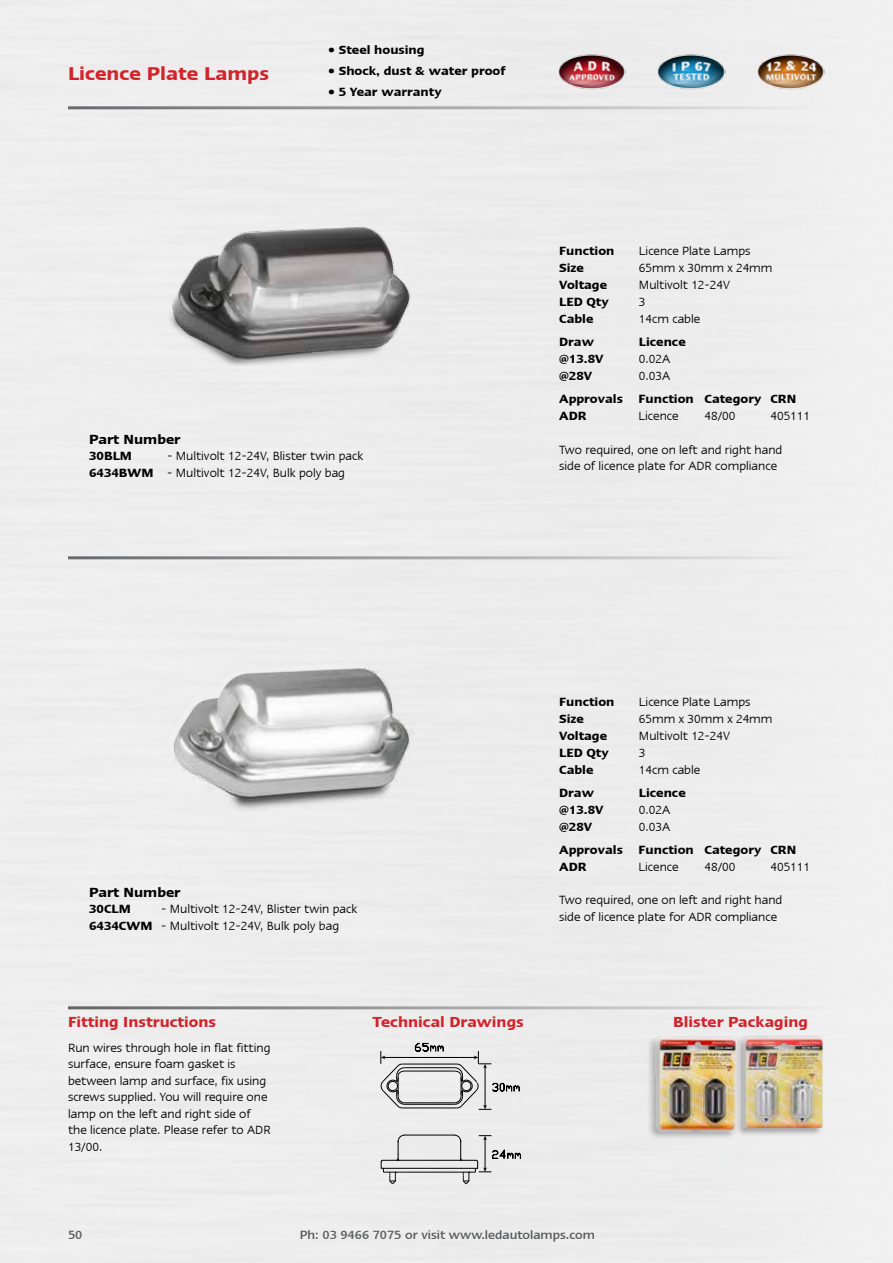
<style>
.page{position:relative;width:893px;height:1263px;background:#ededed}
.page>*{position:absolute;margin:0;border:0;box-sizing:border-box;transform-origin:0 0}
.t1{font:600 21px "Linotype Ergo";color:#d2232a}
.t2{font:600 16.5px "Linotype Ergo";color:#d2232a}
.t3{font:600 15px "Linotype Ergo";color:#000}
.t4{font:13.5px/16.5px "Linotype Ergo";color:#000}
.t5{font:600 13.5px/17px "Linotype Ergo";color:#000}
.t6{font:500 13.5px "Linotype Ergo";color:#58595b}
.s1{font-weight:600}
</style>
<div class="page">
<img style="left:166px;top:653px;width:251px;height:172px">
<img style="left:166px;top:215px;width:251px;height:151px">
<svg style="left:415px;top:1043px;width:29px;height:8px"></svg>
<hr style="left:384px;top:1057px;width:91px;height:1px;background:#000">
<hr style="left:405px;top:1067px;width:49px;height:1px;background:#010101">
<hr style="left:405px;top:1104px;width:49px;height:1px;background:#010101">
<hr style="left:405px;top:1102px;width:49px;height:1px;background:#010101">
<hr style="left:402px;top:1108px;width:55px;height:1px;background:#010101">
<hr style="left:402px;top:1064px;width:55px;height:1px;background:#010101">
<svg style="left:381px;top:1051px;width:24px;height:57px"></svg>
<hr style="left:405px;top:1071px;width:49px;height:1px;background:#010101">
<svg style="left:454px;top:1051px;width:66px;height:59px"></svg>
<hr style="left:405px;top:1172px;width:49px;height:1px;background:#010101">
<hr style="left:383px;top:1168px;width:78px;height:1px;background:#010101">
<hr style="left:383px;top:1160px;width:93px;height:1px;background:#010101">
<hr style="left:405px;top:1135px;width:49px;height:1px;background:#010101">
<svg style="left:381px;top:1135px;width:24px;height:49px"></svg>
<svg style="left:454px;top:1135px;width:67px;height:49px"></svg>
<div style="left:646px;top:1036px;width:92px;height:104px;background:#000;opacity:.3"></div>
<img style="left:655px;top:1036px;width:80px;height:98px">
<div style="left:735px;top:1035px;width:88px;height:101px;background:#000;opacity:.3"></div>
<img style="left:744px;top:1036px;width:79px;height:92px">
<img style="left:757px;top:47px;width:68px;height:51px">
<img style="left:657px;top:47px;width:68px;height:51px">
<img style="left:557px;top:47px;width:68px;height:51px">
<hr style="left:68px;top:1006px;width:763px;height:3px;background:#636466">
<hr style="left:68px;top:556px;width:742px;height:3px;background:#636466">
<hr style="left:68px;top:106px;width:742px;height:3px;background:#636466">
<h1 class="t1" style="left:68px;top:62px;width:202px">Licence Plate Lamps</h1>
<p class="t5" style="left:328px;top:41px;width:98px">• Steel housing</p>
<p class="t5" style="left:328px;top:62px;width:179px">• Shock, dust &amp; water proof</p>
<p class="t5" style="left:328px;top:83px;width:115px">• 5 Year warranty</p>
<p class="t3" style="left:89px;top:432px;width:93px">Part Number</p>
<p class="t5" style="left:89px;top:447px;width:44px">30BLM</p>
<p class="t4" style="left:89px;top:447px;width:276px;line-height:17px;text-indent:78px">- Multivolt 12-24V, Blister twin pack<br><span class="s1">6434BWM</span> - Multivolt 12-24V, Bulk poly bag</p>
<p class="t5" style="left:559px;top:242px;width:57px">Function</p>
<p class="t4" style="left:639px;top:242px;width:113px">Licence Plate Lamps</p>
<p class="t5" style="left:559px;top:259px;width:26px">Size</p>
<p class="t4" style="left:639px;top:259px;width:135px">65mm x 30mm x 24mm</p>
<p class="t5" style="left:559px;top:276px;width:49px">Voltage</p>
<p class="t4" style="left:639px;top:276px;width:93px">Multivolt 12-24V</p>
<p class="t5" style="left:559px;top:293px;width:51px">LED Qty</p>
<p class="t4" style="left:639px;top:293px;width:8px">3</p>
<p class="t5" style="left:559px;top:310px;width:36px">Cable</p>
<p class="t4" style="left:639px;top:310px;width:63px">14cm cable</p>
<p class="t5" style="left:559px;top:333px;width:36px">Draw</p>
<p class="t5" style="left:639px;top:333px;width:48px">Licence</p>
<p class="t5" style="left:559px;top:350px;width:46px">@13.8V</p>
<p class="t4" style="left:639px;top:350px;width:33px">0.02A</p>
<p class="t5" style="left:559px;top:367px;width:35px">@28V</p>
<p class="t4" style="left:639px;top:368px;width:33px">0.03A</p>
<p class="t5" style="left:559px;top:390px;width:239px">Approvals Function Category CRN<br>ADR</p>
<p class="t4" style="left:639px;top:408px;width:41px">Licence</p>
<p class="t4" style="left:704px;top:408px;width:33px">48/00</p>
<p class="t4" style="left:770px;top:408px;width:41px">405111</p>
<p class="t4" style="left:559px;top:441px;width:225px">Two required, one on left and right hand side of licence plate for ADR compliance</p>
<p class="t3" style="left:89px;top:884px;width:93px">Part Number</p>
<p class="t5" style="left:89px;top:900px;width:43px">30CLM</p>
<p class="t4" style="left:89px;top:900px;width:270px;line-height:17px;text-indent:72px">- Multivolt 12-24V, Blister twin pack<br><span class="s1">6434CWM</span> - Multivolt 12-24V, Bulk poly bag</p>
<p class="t5" style="left:559px;top:693px;width:57px">Function</p>
<p class="t4" style="left:639px;top:693px;width:113px">Licence Plate Lamps</p>
<p class="t5" style="left:559px;top:710px;width:26px">Size</p>
<p class="t4" style="left:639px;top:710px;width:135px">65mm x 30mm x 24mm</p>
<p class="t5" style="left:559px;top:727px;width:49px">Voltage</p>
<p class="t4" style="left:639px;top:727px;width:93px">Multivolt 12-24V</p>
<p class="t5" style="left:559px;top:744px;width:51px">LED Qty</p>
<p class="t4" style="left:639px;top:744px;width:8px">3</p>
<p class="t5" style="left:559px;top:761px;width:36px">Cable</p>
<p class="t4" style="left:639px;top:761px;width:63px">14cm cable</p>
<p class="t5" style="left:559px;top:784px;width:36px">Draw</p>
<p class="t5" style="left:639px;top:784px;width:48px">Licence</p>
<p class="t5" style="left:559px;top:801px;width:46px">@13.8V</p>
<p class="t4" style="left:639px;top:801px;width:33px">0.02A</p>
<p class="t5" style="left:559px;top:818px;width:35px">@28V</p>
<p class="t4" style="left:639px;top:818px;width:33px">0.03A</p>
<p class="t5" style="left:559px;top:841px;width:239px">Approvals Function Category CRN<br>ADR</p>
<p class="t4" style="left:639px;top:858px;width:41px">Licence</p>
<p class="t4" style="left:704px;top:858px;width:33px">48/00</p>
<p class="t4" style="left:770px;top:858px;width:41px">405111</p>
<p class="t4" style="left:559px;top:892px;width:225px">Two required, one on left and right hand side of licence plate for ADR compliance</p>
<p class="t2" style="left:68px;top:1013px;width:150px">Fitting Instructions</p>
<p class="t4" style="left:68px;top:1039px;width:204px">Run wires through hole in flat fitting surface, ensure foam gasket is between lamp and surface, fix using screws supplied. You will require one lamp on the left and right side of the licence plate. Please refer to ADR<br>13/00.</p>
<p class="t2" style="left:373px;top:1013px;width:153px">Technical Drawings</p>
<p class="t2" style="left:673px;top:1013px;width:136px">Blister Packaging</p>
<p class="t6" style="left:68px;top:1227px;width:16px">50</p>
<p class="t6" style="left:300px;top:1227px;width:297px">Ph: 03 9466 7075 or visit www.ledautolamps.com</p>
</div>
